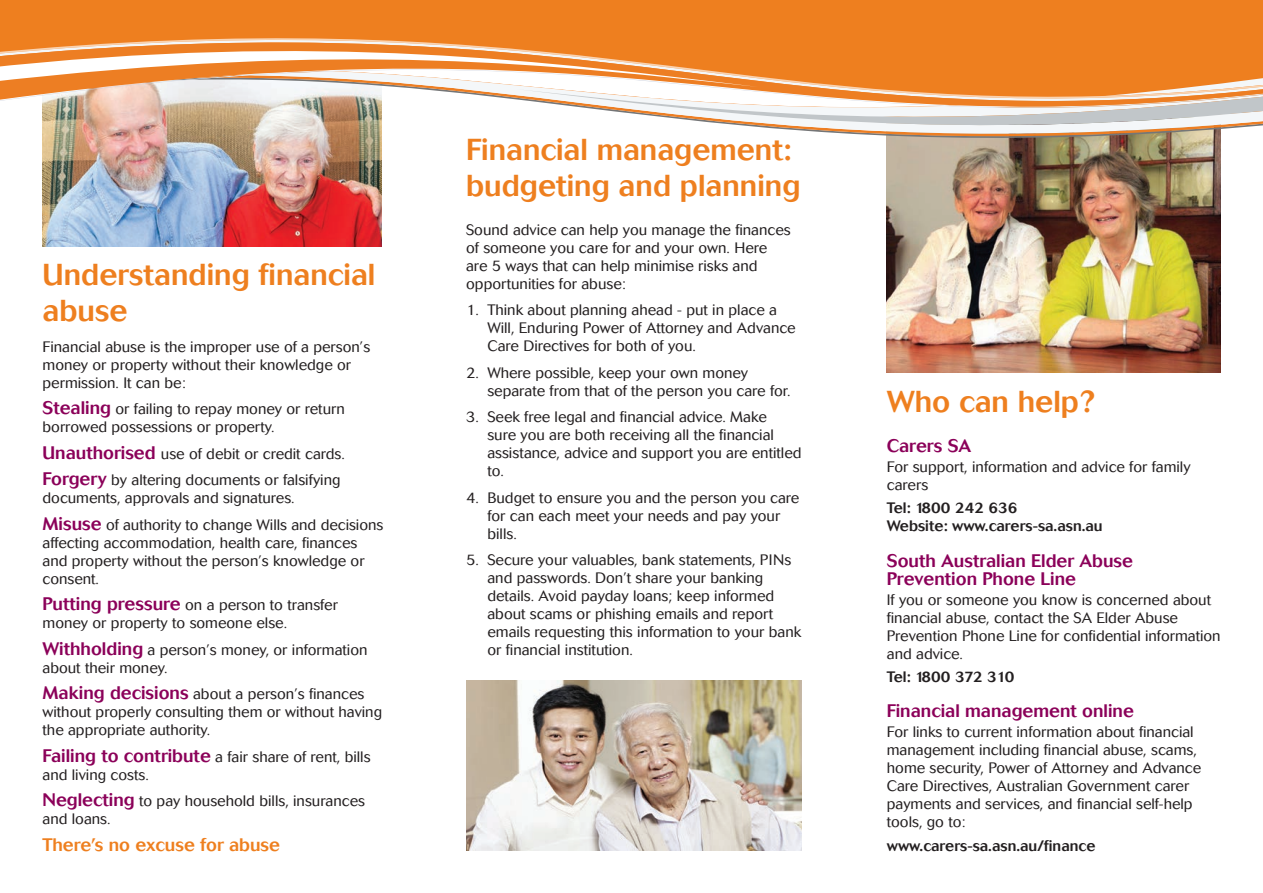
<style>
.page{position:relative;width:1263px;height:893px;background:#fff}
.page>*{position:absolute;margin:0;border:0;box-sizing:border-box;transform-origin:0 0}
.t1{font:500 30px/36px "Cosmos";color:#ee7f1f}
.t2{font:500 18px/18px "Cosmos";color:#8b0159}
.t3{font:500 18px "Cosmos";color:#ee7f1f}
.t4{font:300 15px/18px "Cosmos";color:#231f20}
.t5{font:500 15px/18px "Cosmos";color:#231f20}
.t6{font:500 15px "Cosmos";letter-spacing:-.04em;color:#231f20}
.s1{font-weight:500;font-size:18px;color:#8b0159}
</style>
<div class="page">
<img style="left:887px;top:147px;width:333px;height:226px">
<img style="left:43px;top:147px;width:338px;height:99px">
<div style="left:0;top:0;width:1263px;height:10px;background:#ee7f1f"></div>
<svg style="left:0;top:10px;width:1263px;height:137px;background:#ec852d"></svg>
<svg style="left:0;top:31px;width:1263px;height:114px"></svg>
<img style="left:466px;top:680px;width:335px;height:170px">
<h1 class="t1" style="left:43px;top:256px;width:334px">Understanding financial abuse</h1>
<p class="t4" style="left:43px;top:338px;width:329px">Financial abuse is the improper use of a person’s money or property without their knowledge or permission. It can be:</p>
<p class="t4" style="left:43px;top:400px;width:304px"><span class="s1">Stealing</span> or failing to repay money or return borrowed possessions or property.</p>
<p class="t4" style="left:43px;top:440px;width:304px;line-height:26.5px"><span class="s1">Unauthorised</span> use of debit or credit cards.<br><span class="s1">Forgery</span> by altering documents or falsifying</p>
<p class="t4" style="left:43px;top:485px;width:342px;line-height:26.5px">documents, approvals and signatures.<br><span class="s1">Misuse</span> of authority to change Wills and decisions</p>
<p class="t4" style="left:43px;top:534px;width:324px">affecting accommodation, health care, finances and property without the person’s knowledge or consent.</p>
<p class="t4" style="left:43px;top:596px;width:297px"><span class="s1">Putting pressure</span> on a person to transfer money or property to someone else.</p>
<p class="t4" style="left:43px;top:641px;width:327px"><span class="s1">Withholding</span> a person’s money, or information about their money.</p>
<p class="t4" style="left:43px;top:685px;width:341px"><span class="s1">Making decisions</span> about a person’s finances without properly consulting them or without having the appropriate authority.</p>
<p class="t4" style="left:43px;top:748px;width:330px"><span class="s1">Failing to contribute</span> a fair share of rent, bills and living costs.</p>
<p class="t4" style="left:43px;top:792px;width:324px"><span class="s1">Neglecting</span> to pay household bills, insurances and loans.</p>
<p class="t3" style="left:43px;top:834px;width:239px">There’s no excuse for abuse</p>
<h1 class="t1" style="left:466px;top:132px;width:336px">Financial management: budgeting and planning</h1>
<p class="t4" style="left:466px;top:220px;width:326px">Sound advice can help you manage the finances of someone you care for and your own. Here are 5 ways that can help minimise risks and opportunities for abuse:</p>
<p class="t4" style="left:487px;top:301px;width:310px;text-indent:-21px">1. Think about planning ahead - put in place a<br>Will, Enduring Power of Attorney and Advance<br>Care Directives for both of you.</p>
<p class="t4" style="left:487px;top:363px;width:305px;text-indent:-21px">2. Where possible, keep your own money separate from that of the person you care for.</p>
<p class="t4" style="left:487px;top:408px;width:316px;text-indent:-21px">3. Seek free legal and financial advice. Make<br>sure you are both receiving all the financial assistance, advice and support you are entitled to.</p>
<p class="t4" style="left:487px;top:488px;width:313px;text-indent:-21px">4. Budget to ensure you and the person you care for can each meet your needs and pay your bills.</p>
<p class="t4" style="left:487px;top:551px;width:315px;text-indent:-21px">5. Secure your valuables, bank statements, PINs and passwords. Don’t share your banking details. Avoid payday loans; keep informed about scams or phishing emails and report emails requesting this information to your bank or financial institution.</p>
<h1 class="t1" style="left:887px;top:383px;width:210px">Who can help?</h1>
<p class="t2" style="left:887px;top:437px;width:86px">Carers SA</p>
<p class="t4" style="left:887px;top:458px;width:305px">For support, information and advice for family carers</p>
<p class="t5" style="left:887px;top:499px;width:217px">Tel: 1800 242 636<br>Website: www.carers-sa.asn.au</p>
<p class="t2" style="left:887px;top:551px;width:248px">South Australian Elder Abuse<br>Prevention Phone Line</p>
<p class="t4" style="left:887px;top:591px;width:335px">If you or someone you know is concerned about financial abuse, contact the SA Elder Abuse Prevention Phone Line for confidential information and advice.</p>
<p class="t6" style="left:887px;top:668px;width:129px">Tel: 1800 372 310</p>
<p class="t2" style="left:887px;top:702px;width:249px">Financial management online</p>
<p class="t4" style="left:887px;top:723px;width:316px">For links to current information about financial management including financial abuse, scams, home security, Power of Attorney and Advance Care Directives, Australian Government carer payments and services, and financial self-help tools, go to:</p>
<p class="t5" style="left:887px;top:837px;width:210px">www.carers-sa.asn.au/finance</p>
</div>
